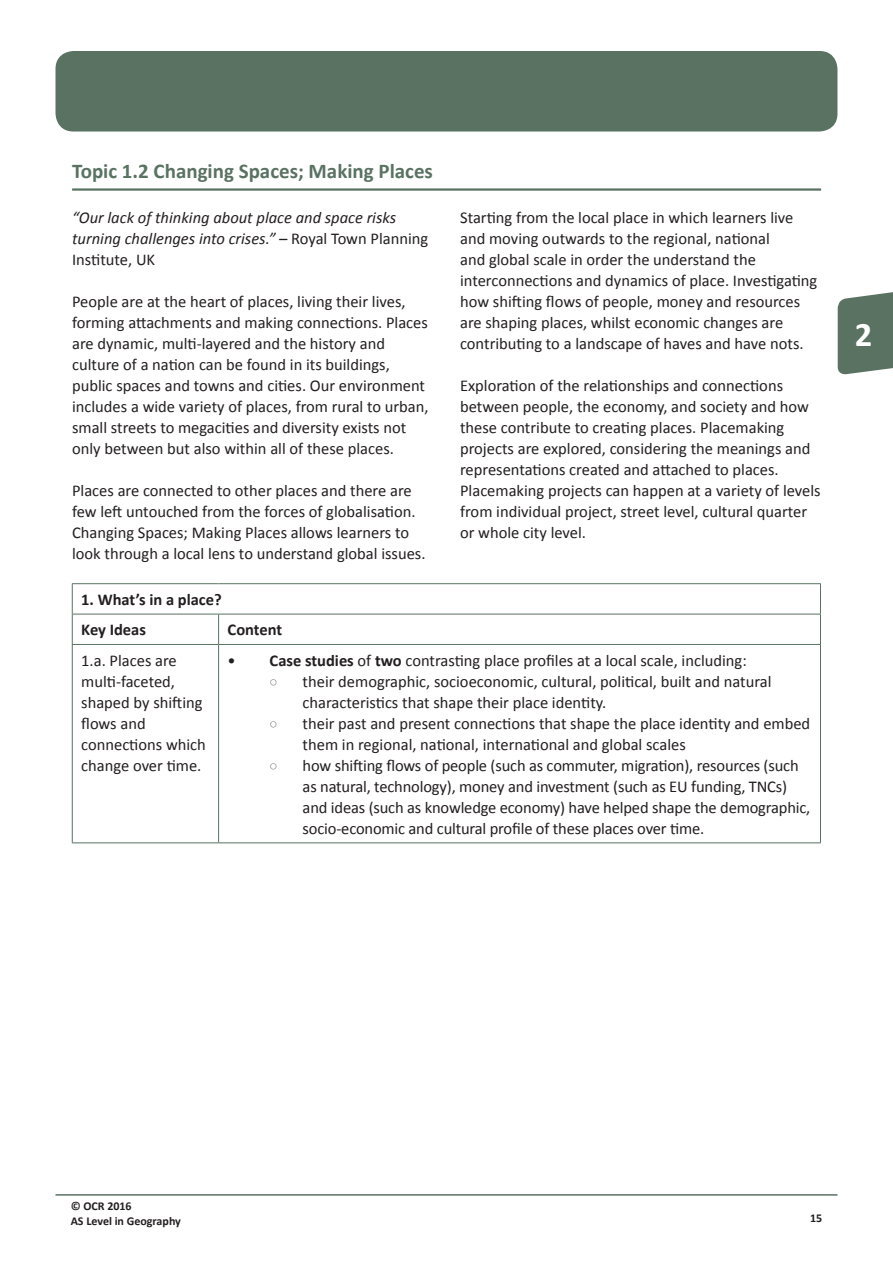
<style>
.page{position:relative;width:893px;height:1263px;background:#fff}
.page>*{position:absolute;margin:0;border:0;box-sizing:border-box;transform-origin:0 0}
.t1{font:700 34.5px "Calibri";color:#fff}
.t2{font:700 21px "Calibri";color:#597262}
.t3{font:16.5px/21px "Calibri";color:#231f20}
.t4{font:italic 16.5px/21px "Calibri";color:#231f20}
.t5{font:700 16.5px/30.5px "Calibri";color:#231f20}
.t6{font:700 12px/15px "Calibri";color:#231f20}
.t7{font:6px "Calibri";color:#231f20}
.s1{font-style:normal}
.s2{font-weight:700}
</style>
<div class="page">
<svg style="left:838px;top:292px;width:55px;height:83px;background:#687e70"></svg>
<div style="left:56px;top:51px;width:781px;height:81px;background:#597262;border-radius:18px"></div>
<hr style="left:56px;top:1194px;width:781px;height:1px;background:#597262">
<hr style="left:72px;top:188px;width:749px;height:3px;background:#597262">
<hr style="left:72px;top:614px;width:147px;height:1px;background:#597262">
<hr style="left:219px;top:614px;width:602px;height:1px;background:#597262">
<hr style="left:218px;top:614px;width:1px;height:30px;background:#597262">
<hr style="left:72px;top:644px;width:147px;height:1px;background:#597262">
<hr style="left:219px;top:644px;width:602px;height:1px;background:#597262">
<hr style="left:218px;top:645px;width:1px;height:197px;background:#597262">
<hr style="left:72px;top:583px;width:147px;height:1px;background:#597262">
<hr style="left:72px;top:584px;width:1px;height:30px;background:#597262">
<hr style="left:219px;top:583px;width:602px;height:1px;background:#597262">
<hr style="left:820px;top:584px;width:1px;height:30px;background:#597262">
<hr style="left:72px;top:614px;width:1px;height:30px;background:#597262">
<hr style="left:820px;top:614px;width:1px;height:30px;background:#597262">
<hr style="left:72px;top:645px;width:1px;height:197px;background:#597262">
<hr style="left:820px;top:645px;width:1px;height:197px;background:#597262">
<hr style="left:72px;top:842px;width:147px;height:1px;background:#597262">
<hr style="left:219px;top:842px;width:602px;height:1px;background:#597262">
<p class="t2" style="left:72px;top:157px;width:362px">Topic 1.2 Changing Spaces; Making Places</p>
<p class="t4" style="left:72px;top:206px;width:358px">“Our lack of thinking about place and space risks turning challenges into crises.” – <span class="s1">Royal Town Planning<br>Institute, UK</span></p>
<p class="t3" style="left:72px;top:291px;width:358px">People are at the heart of places, living their lives, forming attachments and making connections. Places are dynamic, multi-layered and the history and culture of a nation can be found in its buildings, public spaces and towns and cities. Our environment includes a wide variety of places, from rural to urban, small streets to megacities and diversity exists not only between but also within all of these places.</p>
<p class="t3" style="left:72px;top:480px;width:355px">Places are connected to other places and there are few left untouched from the forces of globalisation.<br>Changing Spaces; Making Places allows learners to look through a local lens to understand global issues.</p>
<p class="t5" style="left:81px;top:584px;width:142px">1. What’s in a place?<br>Key Ideas</p>
<p class="t5" style="left:228px;top:615px;width:56px">Content</p>
<p class="t3" style="left:460px;top:207px;width:359px">Starting from the local place in which learners live and moving outwards to the regional, national<br>and global scale in order the understand the interconnections and dynamics of place. Investigating how shifting flows of people, money and resources are shaping places, whilst economic changes are contributing to a landscape of haves and have nots.</p>
<p class="t3" style="left:460px;top:375px;width:362px">Exploration of the relationships and connections between people, the economy, and society and how these contribute to creating places. Placemaking projects are explored, considering the meanings and representations created and attached to places.<br>Placemaking projects can happen at a variety of levels from individual project, street level, cultural quarter or whole city level.</p>
<p class="t3" style="left:81px;top:650px;width:126px">1.a. Places are multi-faceted, shaped by shifting flows and connections which change over time.</p>
<p class="t3" style="left:228px;top:650px;width:521px">• <span class="s2">Case studies</span> of <span class="s2">two</span> contrasting place profiles at a local scale, including:</p>
<p class="t7" style="left:270px;top:678px;width:7px">⃝</p>
<p class="t3" style="left:303px;top:671px;width:470px">their demographic, socioeconomic, cultural, political, built and natural characteristics that shape their place identity.</p>
<p class="t7" style="left:270px;top:720px;width:7px">⃝</p>
<p class="t3" style="left:303px;top:713px;width:509px">their past and present connections that shape the place identity and embed them in regional, national, international and global scales</p>
<p class="t7" style="left:270px;top:762px;width:7px">⃝</p>
<p class="t3" style="left:303px;top:755px;width:509px">how shifting flows of people (such as commuter, migration), resources (such as natural, technology), money and investment (such as EU funding, TNCs) and ideas (such as knowledge economy) have helped shape the demographic, socio-economic and cultural profile of these places over time.</p>
<h1 class="t1" style="left:855px;top:312px;width:19px">2</h1>
<p class="t6" style="left:71px;top:1199px;width:112px">© OCR 2016<br>AS Level in Geography</p>
<p class="t6" style="left:810px;top:1211px;width:14px">15</p>
</div>
